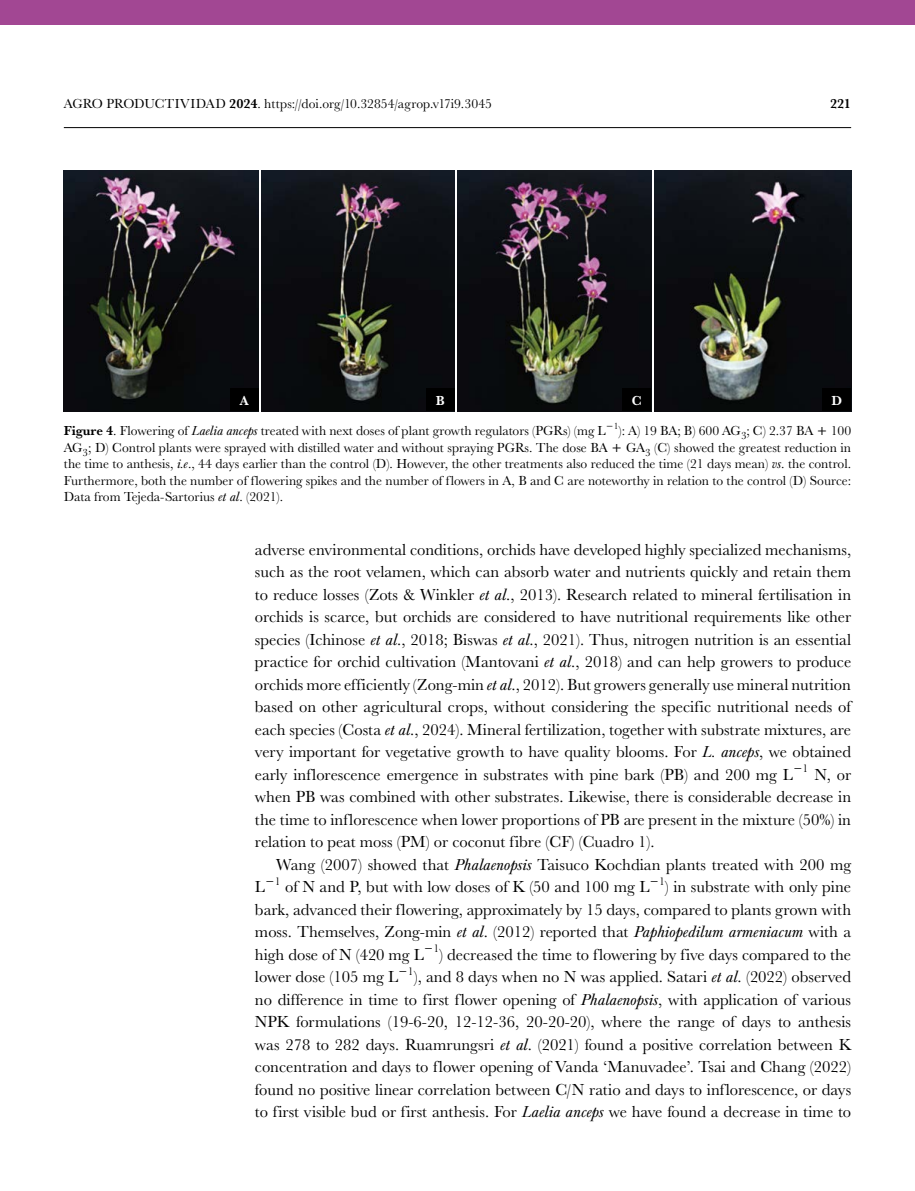
<style>
.page{position:relative;width:915px;height:1191px;background:#fff}
.page>*{position:absolute;margin:0;border:0;box-sizing:border-box;transform-origin:0 0}
.t1{font:16.5px/22.5px "Baskerville URW";color:#000;text-align:justify}
.t2{font:13.5px/16.5px "Baskerville URW";color:#000;text-align:justify}
.t3{font:700 13.5px "Baskerville URW";color:#fff}
.t4{font:700 13.5px "Baskerville URW";color:#000}
.s1{font-weight:700}
.s2{font-style:italic}
</style>
<div class="page">
<hr style="left:64px;top:127px;width:786px;height:1px;background:#000">
<div style="left:0;top:0;width:914px;height:24px;background:#a24793"></div>
<img style="left:64px;top:170px;width:194px;height:241px">
<img style="left:262px;top:170px;width:192px;height:241px">
<img style="left:457px;top:170px;width:194px;height:241px">
<img style="left:654px;top:170px;width:196px;height:241px">
<div style="left:230px;top:389px;width:28px;height:22px;background:#000"></div>
<div style="left:426px;top:389px;width:28px;height:22px;background:#000"></div>
<div style="left:622px;top:389px;width:29px;height:22px;background:#000"></div>
<div style="left:822px;top:389px;width:28px;height:22px;background:#000"></div>
<p class="t2" style="left:64px;top:94px;width:429px">AGRO PRODUCTIVIDAD <span class="s1">2024</span>. https://doi.org/10.32854/agrop.v17i9.3045</p>
<p class="t4" style="left:829px;top:93px;width:22px">221</p>
<p class="t3" style="left:240px;top:390px;width:10px">A</p>
<p class="t3" style="left:435px;top:390px;width:10px">B</p>
<p class="t3" style="left:631px;top:390px;width:11px">C</p>
<p class="t3" style="left:831px;top:390px;width:12px">D</p>
<p class="t2" style="left:64px;top:422px;width:750px"><span class="s1">Figure 4</span>. Flowering of <span class="s2">Laelia anceps</span> treated with next doses of plant growth regulators (PGRs) (mg L <sup>1</sup>): A) 19 BA; B) 600 AG<sub>3</sub>; C) 2.37 BA</p>
<p class="t2" style="left:830px;top:422px;width:22px">100</p>
<p class="t2" style="left:64px;top:438px;width:545px">AG<sub>3</sub>; D) Control plants were sprayed with distilled water and without spraying PGRs. The dose BA</p>
<p class="t2" style="left:64px;top:438px;width:788px;text-indent:562px">GA<sub>3</sub> (C) showed the greatest reduction in the time to anthesis, <span class="s2">i.e</span>., 44 days earlier than the control (D). However, the other treatments also reduced the time (21 days mean) <span class="s2">vs</span>. the control.<br>Furthermore, both the number of flowering spikes and the number of flowers in A, B and C are noteworthy in relation to the control (D) Source:<br>Data from Tejeda-Sartorius <span class="s2">et al</span>. (2021).</p>
<p class="t1" style="left:255px;top:537px;width:597px">adverse environmental conditions, orchids have developed highly specialized mechanisms, such as the root velamen, which can absorb water and nutrients quickly and retain them to reduce losses (Zots &amp; Winkler <span class="s2">et al</span>., 2013). Research related to mineral fertilisation in orchids is scarce, but orchids are considered to have nutritional requirements like other species (Ichinose <span class="s2">et al</span>., 2018; Biswas <span class="s2">et al</span>., 2021). Thus, nitrogen nutrition is an essential practice for orchid cultivation (Mantovani <span class="s2">et al</span>., 2018) and can help growers to produce orchids more efficiently (Zong-min <span class="s2">et al</span>., 2012). But growers generally use mineral nutrition based on other agricultural crops, without considering the specific nutritional needs of each species (Costa <span class="s2">et al</span>., 2024). Mineral fertilization, together with substrate mixtures, are very important for vegetative growth to have quality blooms. For <span class="s2">L. anceps</span>, we obtained early inflorescence emergence in substrates with pine bark (PB) and 200 mg L</p>
<p class="t1" style="left:255px;top:762px;width:597px;text-indent:547px"><sup>1</sup> N, or when PB was combined with other substrates. Likewise, there is considerable decrease in the time to inflorescence when lower proportions of PB are present in the mixture (50%) in relation to peat moss (PM) or coconut fibre (CF) (Cuadro 1).</p>
<p class="t1" style="left:276px;top:852px;width:576px">Wang (2007) showed that <span class="s2">Phalaenopsis</span> Taisuco Kochdian plants treated with 200 mg</p>
<p class="t1" style="left:255px;top:875px;width:12px">L</p>
<p class="t1" style="left:255px;top:875px;width:597px;text-indent:20px"><sup>1</sup> of N and P, but with low doses of K (50 and 100 mg L <sup>1</sup>) in substrate with only pine bark, advanced their flowering, approximately by 15 days, compared to plants grown with moss. Themselves, Zong-min <span class="s2">et al</span>. (2012) reported that <span class="s2">Paphiopedilum armeniacum</span> with a high dose of N (420 mg L</p>
<p class="t1" style="left:433px;top:942px;width:419px"><sup>1</sup>) decreased the time to flowering by five days compared to the</p>
<p class="t1" style="left:255px;top:965px;width:597px;text-indent:153px"><sup>1</sup>), and 8 days when no N was applied. Satari <span class="s2">et al</span>. (2022) observed no difference in time to first flower opening of <span class="s2">Phalaenopsis</span>, with application of various NPK formulations (19-6-20, 12-12-36, 20-20-20), where the range of days to anthesis was 278 to 282 days. Ruamrungsri <span class="s2">et al</span>. (2021) found a positive correlation between K concentration and days to flower opening of Vanda ‘Manuvadee’. Tsai and Chang (2022) found no positive linear correlation between C/N ratio and days to inflorescence, or days to first visible bud or first anthesis. For <span class="s2">Laelia anceps</span> we have found a decrease in time to</p>
<p class="t1" style="left:255px;top:965px;width:145px">lower dose (105 mg L</p>
</div>
